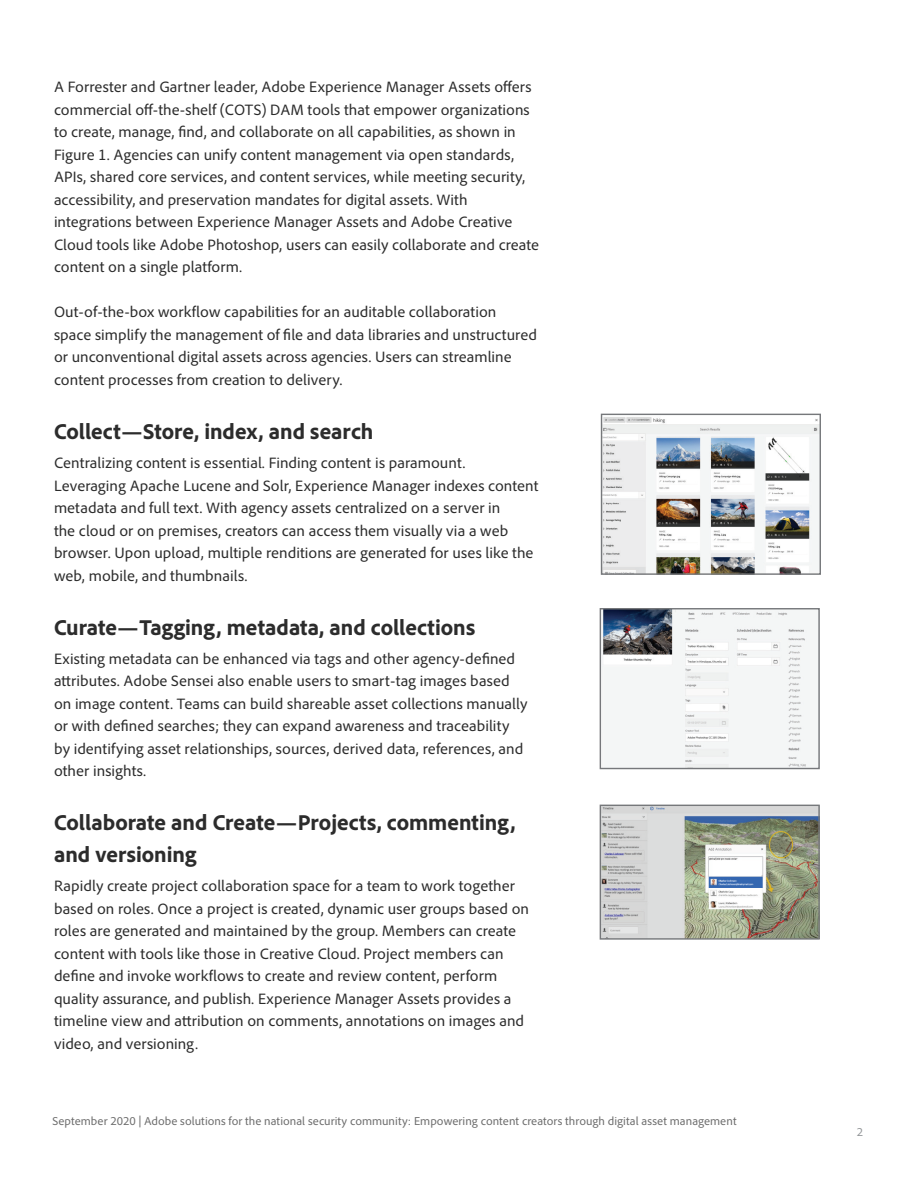
<style>
.page{position:relative;width:918px;height:1188px;background:#fff}
.page>*{position:absolute;margin:0;border:0;box-sizing:border-box;transform-origin:0 0}
.t1{font:800 22.5px/31.5px "Adobe Clean";color:#2c2c2c}
.Body{font:15.75px/22.5px "Adobe Clean";color:#2c2c2c}
.t2{font:12px "Adobe Clean";color:#6e6e6e}
.t3{font:12px "Adobe Clean";color:#939698}
</style>
<div class="page">
<img style="left:603px;top:417px;width:216px;height:156px">
<div style="left:601px;top:414px;width:220px;height:161px;border:1px solid #76787b"></div>
<img style="left:602px;top:807px;width:216px;height:131px">
<div style="left:600px;top:805px;width:220px;height:135px;border:1px solid #76787b"></div>
<img style="left:602px;top:610px;width:216px;height:157px">
<div style="left:600px;top:608px;width:220px;height:161px;border:1px solid #76787b"></div>
<p class="Body" style="left:54px;top:76px;width:487px">A Forrester and Gartner leader, Adobe Experience Manager Assets offers commercial off-the-shelf (COTS) DAM tools that empower organizations to create, manage, find, and collaborate on all capabilities, as shown in Figure 1. Agencies can unify content management via open standards, APIs, shared core services, and content services, while meeting security, accessibility, and preservation mandates for digital assets. With integrations between Experience Manager Assets and Adobe Creative Cloud tools like Adobe Photoshop, users can easily collaborate and create content on a single platform.</p>
<p class="Body" style="left:54px;top:301px;width:484px">Out-of-the-box workflow capabilities for an auditable collaboration space simplify the management of file and data libraries and unstructured or unconventional digital assets across agencies. Users can streamline content processes from creation to delivery.</p>
<h3 class="t1" style="left:54px;top:415px;width:321px">Collect—Store, index, and search</h3>
<p class="Body" style="left:54px;top:451px;width:486px">Centralizing content is essential. Finding content is paramount.<br>Leveraging Apache Lucene and Solr, Experience Manager indexes content metadata and full text. With agency assets centralized on a server in<br>the cloud or on premises, creators can access them visually via a web browser. Upon upload, multiple renditions are generated for uses like the web, mobile, and thumbnails.</p>
<h3 class="t1" style="left:54px;top:610px;width:423px">Curate—Tagging, metadata, and collections</h3>
<p class="Body" style="left:54px;top:647px;width:475px">Existing metadata can be enhanced via tags and other agency-defined attributes. Adobe Sensei also enable users to smart-tag images based on image content. Teams can build shareable asset collections manually or with defined searches; they can expand awareness and traceability by identifying asset relationships, sources, derived data, references, and other insights.</p>
<h3 class="t1" style="left:54px;top:806px;width:463px">Collaborate and Create—Projects, commenting, and versioning</h3>
<p class="Body" style="left:54px;top:874px;width:477px">Rapidly create project collaboration space for a team to work together based on roles. Once a project is created, dynamic user groups based on roles are generated and maintained by the group. Members can create content with tools like those in Creative Cloud. Project members can define and invoke workflows to create and review content, perform quality assurance, and publish. Experience Manager Assets provides a timeline view and attribution on comments, annotations on images and video, and versioning.</p>
<p class="t2" style="left:52px;top:1114px;width:686px">September 2020 | Adobe solutions for the national security community: Empowering content creators through digital asset management</p>
<p class="t3" style="left:857px;top:1124px;width:8px">2</p>
</div>
